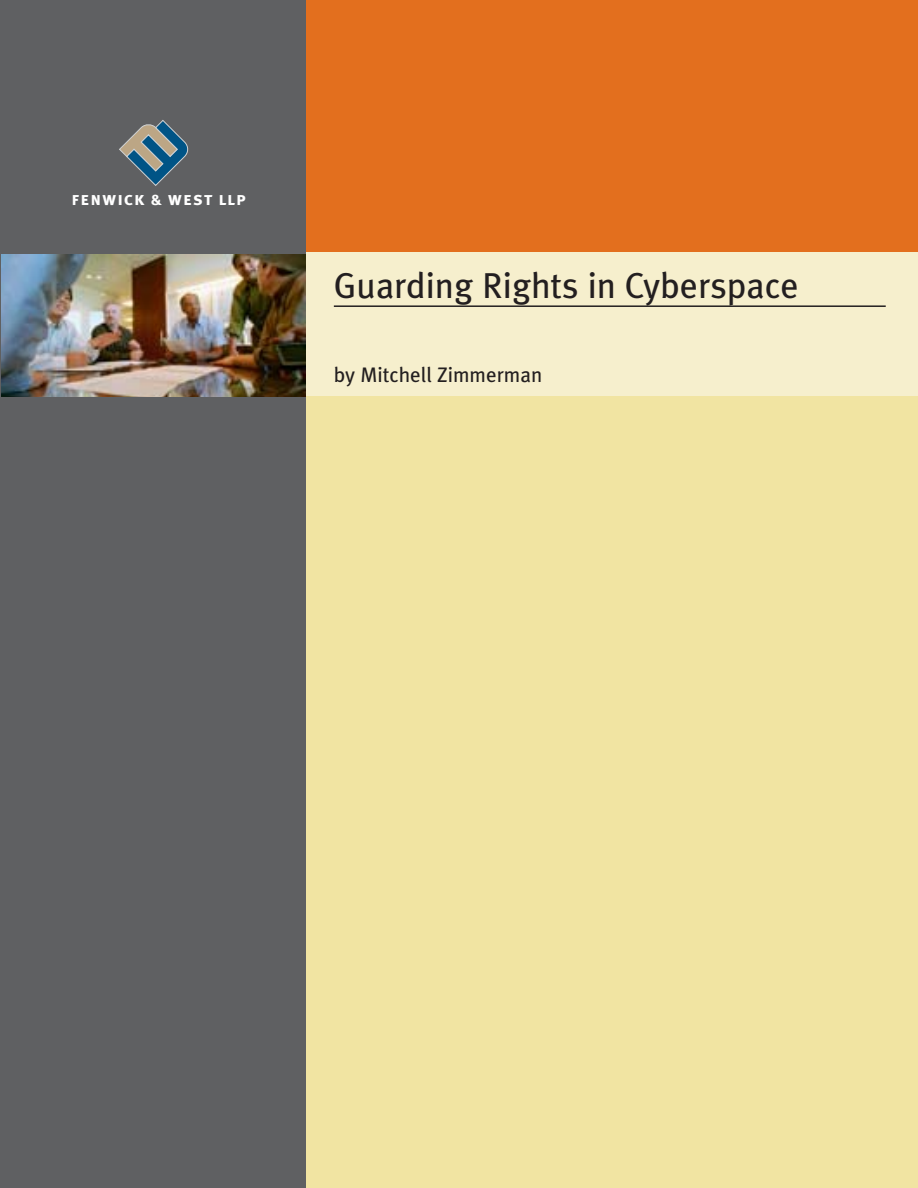
<style>
.page{position:relative;width:918px;height:1188px;background:#fff}
.page>*{position:absolute;margin:0;border:0;box-sizing:border-box;transform-origin:0 0}
.t1{font:36px "Meta Plus";color:#231f20}
.t2{font:21px "Meta Plus";color:#231f20}
.t3{font:18.45px "Meta Plus Bold Caps";letter-spacing:.05em;color:#fff}
.s1{font-size:15.6px}
</style>
<div class="page">
<div style="left:306px;top:394px;width:612px;height:794px;background:#f1e4a2"></div>
<div style="left:0;top:0;width:306px;height:1188px;background:#5f6062"></div>
<div style="left:306px;top:0;width:612px;height:252px;background:#e36f1e"></div>
<img style="left:2px;top:254px;width:303px;height:143px">
<div style="left:306px;top:253px;width:612px;height:143px;background:#f6efcd"></div>
<svg style="left:119px;top:120px;width:70px;height:66px"></svg>
<hr style="left:334px;top:305px;width:552px;height:2px;background:#231f20">
<p class="t3" style="left:72px;top:188px;width:176px">fenwick <span class="s1">&amp;</span> west llp</p>
<p class="t1" style="left:334px;top:273px;width:466px">Guarding Rights in Cyberspace</p>
<p class="t2" style="left:334px;top:367px;width:210px">by Mitchell Zimmerman</p>
</div>
